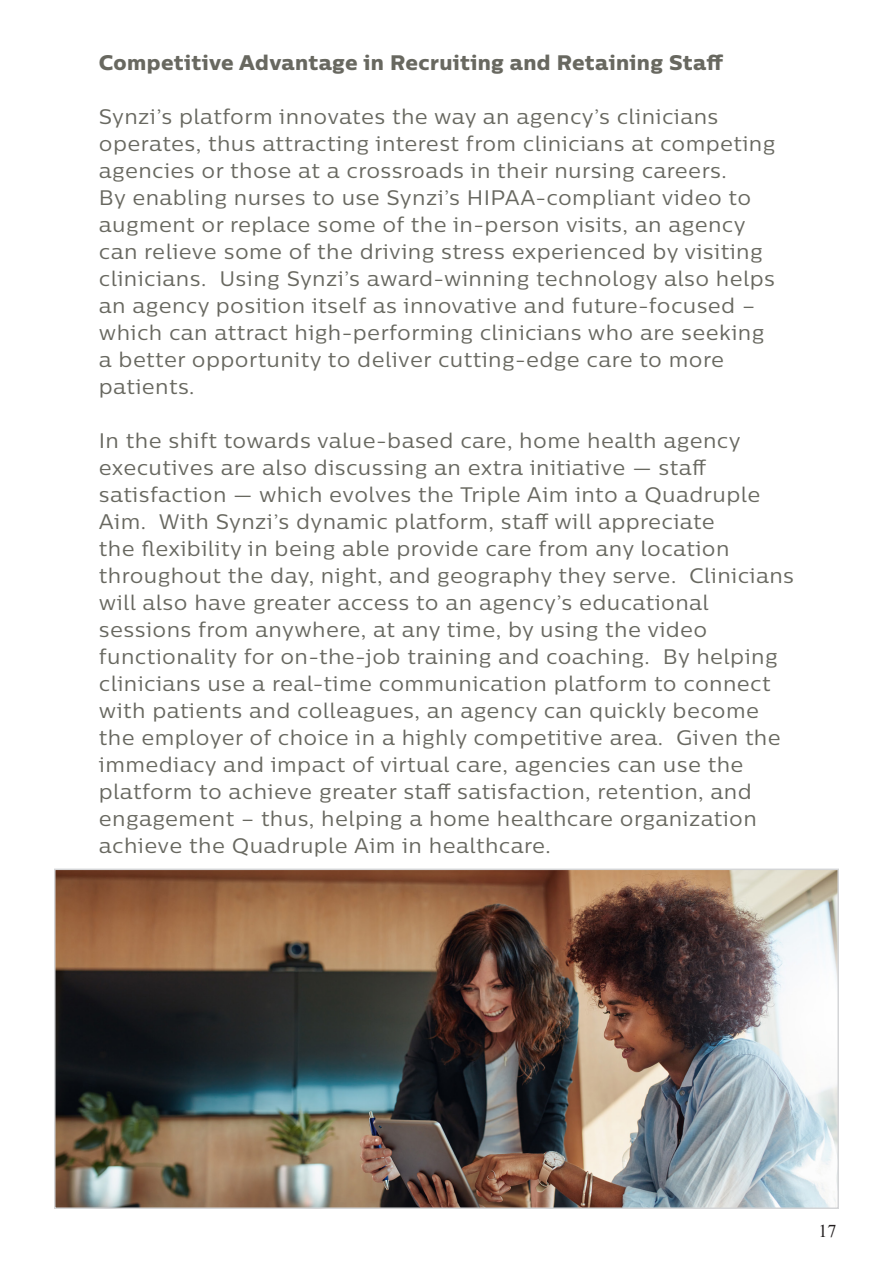
<style>
.page{position:relative;width:893px;height:1263px;background:#fff}
.page>*{position:absolute;margin:0;border:0;box-sizing:border-box;transform-origin:0 0}
.t1{font:21px/27px "Centrale Sans";letter-spacing:.02em;color:#686860}
.t2{font:21px "Centrale Sans X Bold";letter-spacing:.02em;color:#686860}
.t3{font:18px "Times New Roman";color:#231f20}
</style>
<div class="page">
<img style="left:57px;top:871px;width:779px;height:335px">
<div style="left:54px;top:868px;width:785px;height:341px;border:2px solid #d4d5d7"></div>
<p class="t2" style="left:99px;top:48px;width:626px">Competitive Advantage in Recruiting and Retaining Staff</p>
<p class="t1" style="left:99px;top:102px;width:678px">Synzi’s platform innovates the way an agency’s clinicians operates, thus attracting interest from clinicians at competing agencies or those at a crossroads in their nursing careers.<br>By enabling nurses to use Synzi’s HIPAA-compliant video to augment or replace some of the in-person visits, an agency can relieve some of the driving stress experienced by visiting clinicians. Using Synzi’s award-winning technology also helps an agency position itself as innovative and future-focused – which can attract high-performing clinicians who are seeking a better opportunity to deliver cutting-edge care to more patients.</p>
<p class="t1" style="left:99px;top:426px;width:697px">In the shift towards value-based care, home health agency executives are also discussing an extra initiative — staff satisfaction — which evolves the Triple Aim into a Quadruple Aim. With Synzi’s dynamic platform, staff will appreciate<br>the flexibility in being able provide care from any location throughout the day, night, and geography they serve. Clinicians will also have greater access to an agency’s educational sessions from anywhere, at any time, by using the video functionality for on-the-job training and coaching. By helping clinicians use a real-time communication platform to connect with patients and colleagues, an agency can quickly become the employer of choice in a highly competitive area. Given the immediacy and impact of virtual care, agencies can use the platform to achieve greater staff satisfaction, retention, and engagement – thus, helping a home healthcare organization achieve the Quadruple Aim in healthcare.</p>
<p class="t3" style="left:819px;top:1218px;width:19px">17</p>
</div>
